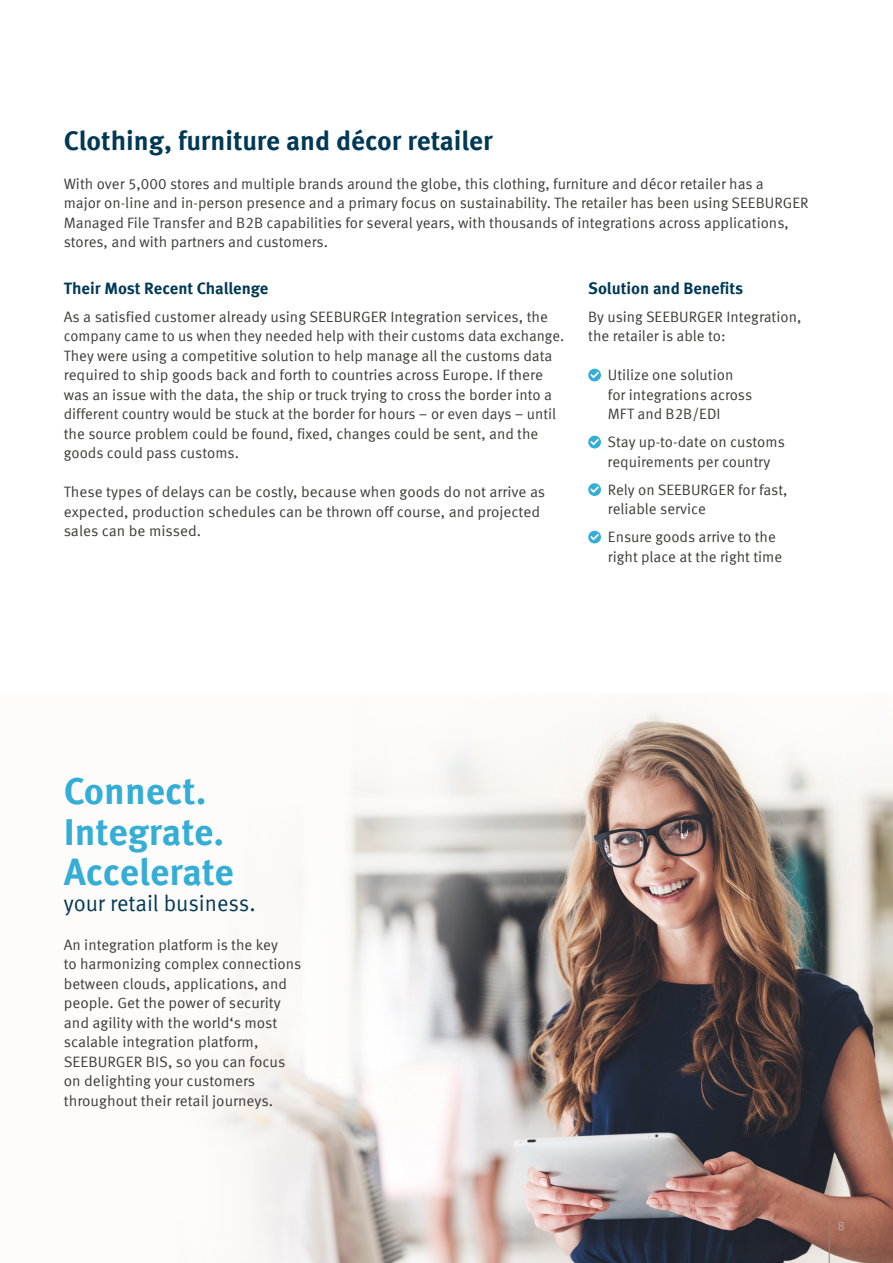
<style>
.page{position:relative;width:893px;height:1263px;background:#fff}
.page>*{position:absolute;margin:0;border:0;box-sizing:border-box;transform-origin:0 0}
.t1{font:700 37.5px/40.5px "Meta Offc Pro";color:#34aed6}
.t2{font:700 27px "Meta Offc Pro";color:#003955}
.t3{font:22.5px "Meta Offc Pro Norm";letter-spacing:-.005em;color:#003955}
.t4{font:700 16.5px "Meta Offc Pro";color:#003955}
.t5{font:15px/19.5px "Meta Offc Pro Norm";color:#3c3c3b}
.t6{font:12px "Meta Offc Pro Norm";color:#aeaeae}
</style>
<div class="page">
<img style="left:210px;top:700px;width:683px;height:563px">
<hr style="left:829px;top:1220px;width:1px;height:43px;background:#878787">
<svg style="left:588px;top:369px;width:13px;height:12px"></svg>
<svg style="left:590px;top:372px;width:9px;height:6px"></svg>
<svg style="left:588px;top:436px;width:13px;height:12px"></svg>
<svg style="left:590px;top:439px;width:9px;height:6px"></svg>
<svg style="left:588px;top:483px;width:13px;height:13px"></svg>
<svg style="left:590px;top:486px;width:9px;height:7px"></svg>
<div style="left:588px;top:531px;width:13px;height:12px;background:#34aed6;border-radius:50%"></div>
<svg style="left:590px;top:534px;width:9px;height:6px"></svg>
<h2 class="t2" style="left:64px;top:119px;width:431px">Clothing, furniture and décor retailer</h2>
<p class="t5" style="left:64px;top:173px;width:746px">With over 5,000 stores and multiple brands around the globe, this clothing, furniture and décor retailer has a<br>major on-line and in-person presence and a primary focus on sustainability. The retailer has been using SEEBURGER Managed File Transfer and B2B capabilities for several years, with thousands of integrations across applications, stores, and with partners and customers.</p>
<p class="t4" style="left:64px;top:275px;width:206px">Their Most Recent Challenge</p>
<p class="t5" style="left:64px;top:306px;width:502px">As a satisfied customer already using SEEBURGER Integration services, the company came to us when they needed help with their customs data exchange.<br>They were using a competitive solution to help manage all the customs data required to ship goods back and forth to countries across Europe. If there was an issue with the data, the ship or truck trying to cross the border into a different country would be stuck at the border for hours – or even days – until the source problem could be found, fixed, changes could be sent, and the goods could pass customs.</p>
<p class="t5" style="left:64px;top:481px;width:483px">These types of delays can be costly, because when goods do not arrive as expected, production schedules can be thrown off course, and projected sales can be missed.</p>
<p class="t4" style="left:588px;top:275px;width:157px">Solution and Benefits</p>
<p class="t5" style="left:588px;top:306px;width:215px">By using SEEBURGER Integration, the retailer is able to:</p>
<p class="t5" style="left:608px;top:364px;width:146px">Utilize one solution for integrations across<br>MFT and B2B/EDI</p>
<p class="t5" style="left:608px;top:431px;width:179px">Stay up-to-date on customs requirements per country</p>
<p class="t5" style="left:608px;top:479px;width:181px">Rely on SEEBURGER for fast, reliable service</p>
<p class="t5" style="left:608px;top:526px;width:176px">Ensure goods arrive to the right place at the right time</p>
<h1 class="t1" style="left:64px;top:768px;width:172px">Connect.<br>Integrate.<br>Accelerate</h1>
<h3 class="t3" style="left:64px;top:886px;width:193px">your retail business.</h3>
<p class="t5" style="left:64px;top:934px;width:239px">An integration platform is the key<br>to harmonizing complex connections between clouds, applications, and people. Get the power of security and agility with the world‘s most scalable integration platform, SEEBURGER BIS, so you can focus on delighting your customers throughout their retail journeys.</p>
<p class="t6" style="left:838px;top:1216px;width:8px">8</p>
</div>
